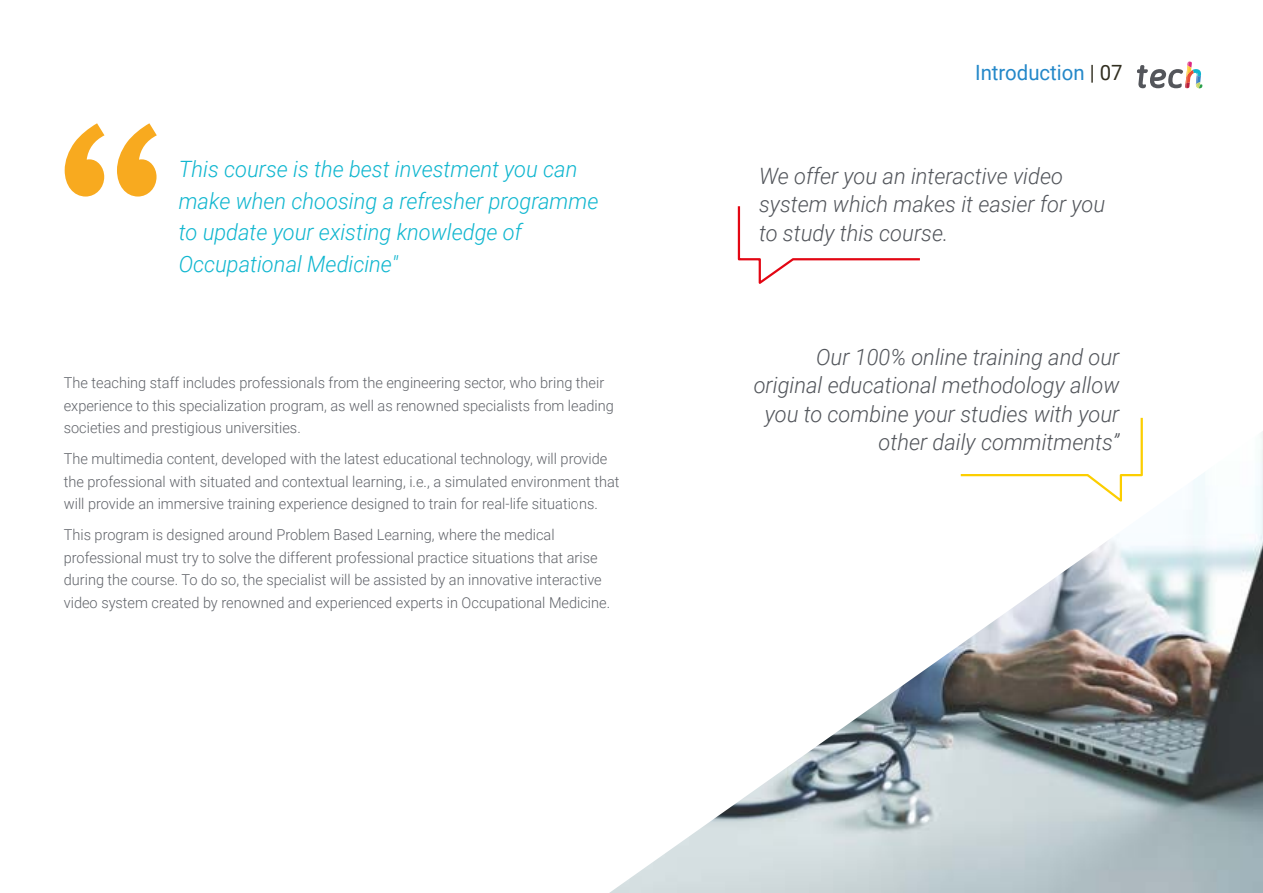
<style>
.page{position:relative;width:1263px;height:893px;background:#fff}
.page>*{position:absolute;margin:0;border:0;box-sizing:border-box;transform-origin:0 0}
.t1{font:italic 300 22.5px/28.5px "Roboto";color:#52555b;text-align:right}
.t2{font:italic 300 22.5px/31.5px "Roboto";color:#0fb6cf}
.t3{font:21px "Roboto";color:#2488c9}
.t4{font:300 15px/22.5px "Roboto";color:#61646a}
.s1{color:#312e20}
</style>
<div class="page">
<svg style="left:65px;top:123px;width:92px;height:74px"></svg>
<svg style="left:737px;top:206px;width:183px;height:78px"></svg>
<svg style="left:1137px;top:62px;width:65px;height:27px"></svg>
<img style="left:609px;top:429px;width:654px;height:464px">
<h1 class="t2" style="left:179px;top:153px;width:421px">This course is the best investment you can make when choosing a refresher programme to update your existing knowledge of Occupational Medicine"</h1>
<p class="t4" style="left:64px;top:371px;width:552px">The teaching staff includes professionals from the engineering sector, who bring their experience to this specialization program, as well as renowned specialists from leading societies and prestigious universities.</p>
<p class="t4" style="left:64px;top:447px;width:557px">The multimedia content, developed with the latest educational technology, will provide the professional with situated and contextual learning, i.e., a simulated environment that will provide an immersive training experience designed to train for real-life situations.</p>
<p class="t4" style="left:64px;top:523px;width:548px">This program is designed around Problem Based Learning, where the medical professional must try to solve the different professional practice situations that arise during the course. To do so, the specialist will be assisted by an innovative interactive video system created by renowned and experienced experts in Occupational Medicine.</p>
<h2 class="t3" style="left:975px;top:57px;width:149px">Introduction <span class="s1">| 07</span></h2>
<h1 class="t1" style="left:759px;top:161px;width:348px;text-align:left">We offer you an interactive video system which makes it easier for you to study this course.</h1>
<h1 class="t1" style="left:754px;top:342px;width:367px">Our 100% online training and our original educational methodology allow you to combine your studies with your other daily commitments”</h1>
</div>
